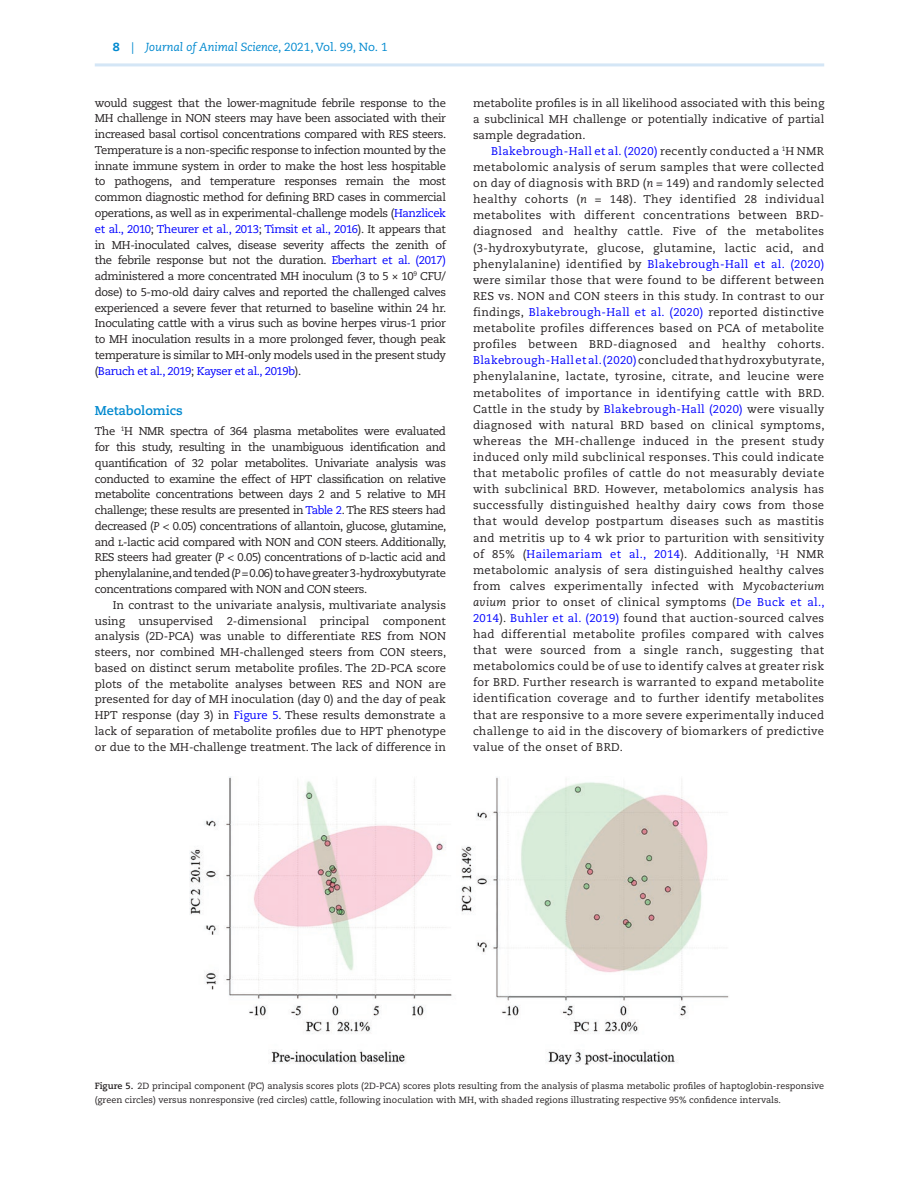
<style>
.page{position:relative;width:919px;height:1187px;background:#fff}
.page>*{position:absolute;margin:0;border:0;box-sizing:border-box;transform-origin:0 0}
.t1{font:700 12.75px "Caecilia LT Std";color:#0089cf}
.t2{font:italic 11.7px "Caecilia LT Std";color:#0089cf}
.t3{font:11.25px/16px "Caecilia LT Std";color:#231f20;text-align:justify}
.t4{font:9px/13.5px "Caecilia LT Std";color:#231f20}
.s1{font-weight:800;font-style:normal}
.s2{font-style:normal}
.s3{color:#00f}
.s4{font-family:"Gandhari Unicode"}
.s5{font-style:italic}
.s6{font-weight:700}
</style>
<div class="page">
<hr style="left:95px;top:63px;width:729px;height:3px;background:#d4e6f6">
<img style="left:189px;top:776px;width:540px;height:288px">
<p class="t2" style="left:113px;top:41px;width:276px"><span class="s1">8</span> <span class="s2">|</span> Journal of Animal Science<span class="s2">, 2021, Vol. 99, No. 1</span></p>
<p class="t3" style="left:95px;top:95px;width:353px">would suggest that the lower-magnitude febrile response to the MH challenge in NON steers may have been associated with their increased basal cortisol concentrations compared with RES steers.<br>Temperature is a non-specific response to infection mounted by the innate immune system in order to make the host less hospitable to pathogens, and temperature responses remain the most common diagnostic method for defining BRD cases in commercial operations, as well as in experimental-challenge models (<span class="s3">Hanzlicek et al., 2010</span>; <span class="s3">Theurer et al., 2013</span>; <span class="s3">Timsit et al., 2016</span>). It appears that in MH-inoculated calves, disease severity affects the zenith of the febrile response but not the duration. <span class="s3">Eberhart et al. (2017) </span>administered a more concentrated MH inoculum (3 to 5 <span class="s4">×</span> 10<sup>9</sup> CFU/ dose) to 5-mo-old dairy calves and reported the challenged calves experienced a severe fever that returned to baseline within 24 hr.<br>Inoculating cattle with a virus such as bovine herpes virus-1 prior to MH inoculation results in a more prolonged fever, though peak temperature is similar to MH-only models used in the present study (<span class="s3">Baruch et al., 2019</span>; <span class="s3">Kayser et al., 2019b</span>).</p>
<p class="t1" style="left:95px;top:403px;width:89px">Metabolomics</p>
<p class="t3" style="left:95px;top:423px;width:353px">The <sup>1</sup>H NMR spectra of 364 plasma metabolites were evaluated for this study, resulting in the unambiguous identification and quantification of 32 polar metabolites. Univariate analysis was conducted to examine the effect of HPT classification on relative metabolite concentrations between days 2 and 5 relative to MH challenge; these results are presented in <span class="s3">Table 2</span>. The RES steers had decreased (<span class="s5">P</span> &lt; 0.05) concentrations of allantoin, glucose, glutamine, and l-lactic acid compared with NON and CON steers. Additionally, RES steers had greater (<span class="s5">P</span> &lt; 0.05) concentrations of d-lactic acid and phenylalanine, and tended (<span class="s5">P</span> = 0.06) to have greater 3-hydroxybutyrate concentrations compared with NON and CON steers.</p>
<p class="t3" style="left:95px;top:597px;width:353px;text-indent:18px">In contrast to the univariate analysis, multivariate analysis using unsupervised 2-dimensional principal component analysis (2D-PCA) was unable to differentiate RES from NON steers, nor combined MH-challenged steers from CON steers, based on distinct serum metabolite profiles. The 2D-PCA score plots of the metabolite analyses between RES and NON are presented for day of MH inoculation (day 0) and the day of peak HPT response (day 3) in <span class="s3">Figure 5</span>. These results demonstrate a lack of separation of metabolite profiles due to HPT phenotype or due to the MH-challenge treatment. The lack of difference in</p>
<p class="t3" style="left:473px;top:95px;width:353px">metabolite profiles is in all likelihood associated with this being a subclinical MH challenge or potentially indicative of partial sample degradation.</p>
<p class="t3" style="left:473px;top:143px;width:353px;text-indent:18px"><span class="s3">Blakebrough-Hall et al. (2020)</span> recently conducted a <sup>1</sup>H NMR metabolomic analysis of serum samples that were collected on day of diagnosis with BRD (<span class="s5">n</span> = 149) and randomly selected healthy cohorts (<span class="s5">n</span> = 148). They identified 28 individual metabolites with different concentrations between BRD&shy;diagnosed and healthy cattle. Five of the metabolites (3-hydroxybutyrate, glucose, glutamine, lactic acid, and phenylalanine) identified by <span class="s3">Blakebrough-Hall et al. (2020) </span>were similar those that were found to be different between RES vs. NON and CON steers in this study. In contrast to our findings, <span class="s3">Blakebrough-Hall et al. (2020)</span> reported distinctive metabolite profiles differences based on PCA of metabolite profiles between BRD-diagnosed and healthy cohorts.<br><span class="s3">Blakebrough-Hall et al. (2020)</span> concluded that hydroxybutyrate, phenylalanine, lactate, tyrosine, citrate, and leucine were metabolites of importance in identifying cattle with BRD.<br>Cattle in the study by <span class="s3">Blakebrough-Hall (2020)</span> were visually diagnosed with natural BRD based on clinical symptoms, whereas the MH-challenge induced in the present study induced only mild subclinical responses. This could indicate that metabolic profiles of cattle do not measurably deviate with subclinical BRD. However, metabolomics analysis has successfully distinguished healthy dairy cows from those that would develop postpartum diseases such as mastitis and metritis up to 4 wk prior to parturition with sensitivity of 85% (<span class="s3">Hailemariam et al., 2014</span>). Additionally, <sup>1</sup>H NMR metabolomic analysis of sera distinguished healthy calves from calves experimentally infected with <span class="s5">Mycobacterium avium</span> prior to onset of clinical symptoms (<span class="s3">De Buck et al., 2014</span>). <span class="s3">Buhler et al. (2019)</span> found that auction-sourced calves had differential metabolite profiles compared with calves that were sourced from a single ranch, suggesting that metabolomics could be of use to identify calves at greater risk for BRD. Further research is warranted to expand metabolite identification coverage and to further identify metabolites that are responsive to a more severe experimentally induced challenge to aid in the discovery of biomarkers of predictive value of the onset of BRD.</p>
<p class="t4" style="left:95px;top:1079px;width:730px"><span class="s6">Figure 5.</span> 2D principal component (PC) analysis scores plots (2D-PCA) scores plots resulting from the analysis of plasma metabolic profiles of haptoglobin-responsive (green circles) versus nonresponsive (red circles) cattle, following inoculation with MH, with shaded regions illustrating respective 95% confidence intervals.</p>
</div>
